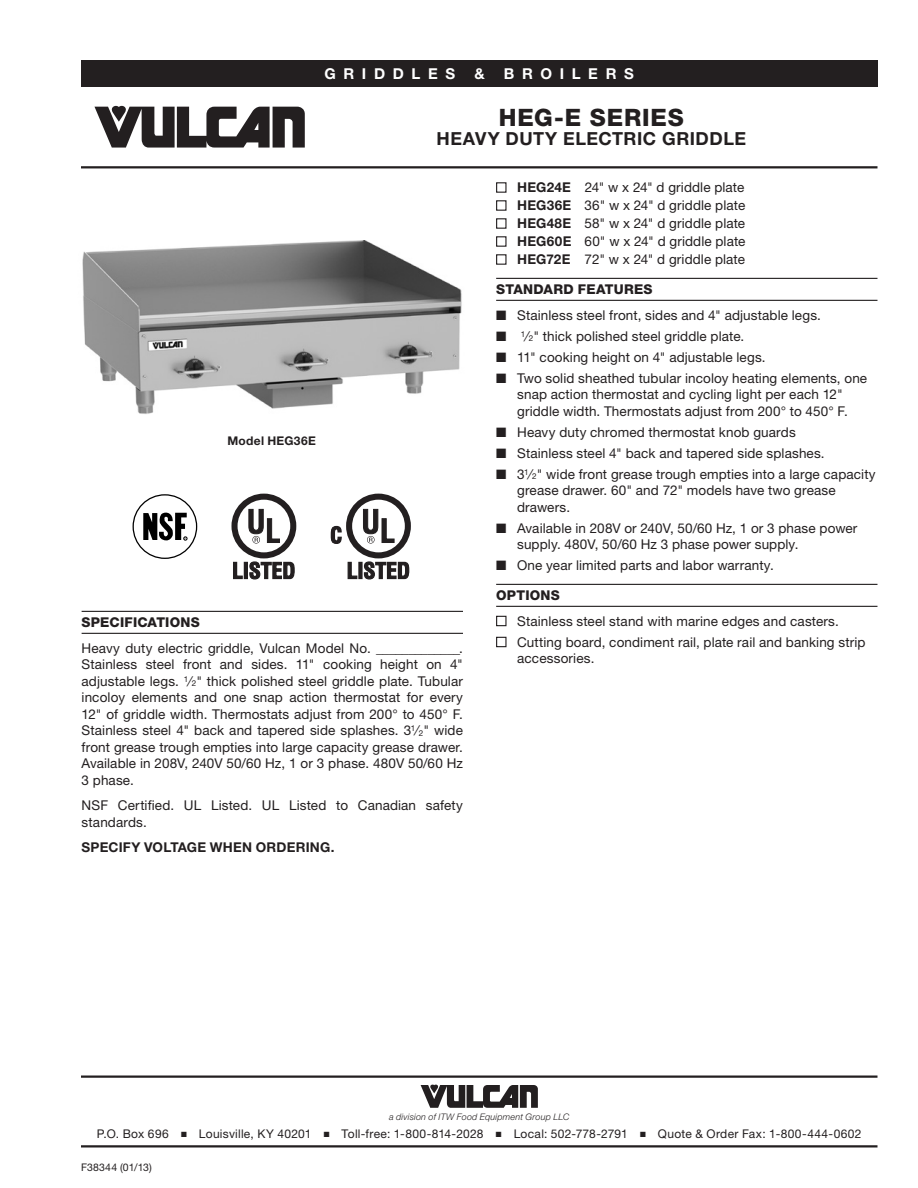
<style>
.page{position:relative;width:918px;height:1188px;background:#fff}
.page>*{position:absolute;margin:0;border:0;box-sizing:border-box;transform-origin:0 0}
.t1{font:800 24px "Helvetica Neue LT Std";letter-spacing:.035em;color:#231f20}
.Title_Sub_1{font:700 18px "Helvetica Neue LT Std";letter-spacing:.025em;color:#231f20}
.t2{font:700 15px "Helvetica Neue LT Std";letter-spacing:.51em;color:#fff}
.Body_1_Align-Justify{font:13.5px/16.5px "Helvetica Neue LT Std";letter-spacing:.01em;color:#231f20}
.Sub_Head_1{font:800 13.5px "Helvetica Neue LT Std";letter-spacing:.015em;color:#231f20}
.Body_1_Align-Justify-2{font:700 13.5px "Helvetica Neue LT Std";letter-spacing:.015em;color:#231f20}
.t3{font:12px "Helvetica Neue LT Std";letter-spacing:.025em;color:#231f20}
.Note-Image{font:700 12px "Helvetica Neue LT Std";letter-spacing:.02em;color:#231f20}
.t4{font:10.5px "Helvetica Neue LT Std";letter-spacing:.02em;color:#231f20}
.t5{font:italic 300 9px "Helvetica Neue LT Std";letter-spacing:.02em;color:#231f20}
.s1{font-weight:700}
.s2{font-size:8.1px}
</style>
<div class="page">
<div style="left:81px;top:60px;width:796px;height:27px;background:#231f20"></div>
<hr style="left:81px;top:1076px;width:797px;height:2px;background:#231f20">
<svg style="left:421px;top:1085px;width:117px;height:23px"></svg>
<hr style="left:81px;top:1145px;width:797px;height:3px;background:#231f20">
<svg style="left:94px;top:106px;width:211px;height:42px"></svg>
<hr style="left:81px;top:166px;width:797px;height:2px;background:#231f20">
<hr style="left:496px;top:278px;width:381px;height:1px;background:#231f20">
<hr style="left:496px;top:300px;width:381px;height:1px;background:#231f20">
<hr style="left:496px;top:584px;width:381px;height:1px;background:#231f20">
<hr style="left:496px;top:606px;width:381px;height:1px;background:#231f20">
<div style="left:496px;top:182px;width:11px;height:11px;border:1px solid #231f20"></div>
<div style="left:496px;top:200px;width:11px;height:11px;border:1px solid #231f20"></div>
<div style="left:496px;top:218px;width:11px;height:11px;border:1px solid #231f20"></div>
<div style="left:496px;top:236px;width:11px;height:11px;border:1px solid #231f20"></div>
<div style="left:496px;top:254px;width:11px;height:11px;border:1px solid #231f20"></div>
<div style="left:496px;top:616px;width:11px;height:10px;border:1px solid #231f20"></div>
<div style="left:496px;top:637px;width:11px;height:10px;border:1px solid #231f20"></div>
<hr style="left:82px;top:611px;width:381px;height:1px;background:#231f20">
<hr style="left:82px;top:633px;width:381px;height:1px;background:#231f20">
<div style="left:133px;top:494px;width:64px;height:65px;border:1px solid #000;border-radius:50%"></div>
<svg style="left:143px;top:512px;width:44px;height:28px"></svg>
<div style="left:231px;top:494px;width:65px;height:64px;border:6px solid #231f20;border-radius:50%"></div>
<svg style="left:248px;top:508px;width:32px;height:36px"></svg>
<svg style="left:233px;top:561px;width:10px;height:19px"></svg>
<hr style="left:244px;top:562px;width:4px;height:17px;background:#231f20">
<svg style="left:249px;top:561px;width:46px;height:19px"></svg>
<svg style="left:330px;top:493px;width:80px;height:87px"></svg>
<img style="left:82px;top:240px;width:380px;height:174px">
<p class="t2" style="left:324px;top:64px;width:132px">GRIDDLES</p>
<p class="t2" style="left:474px;top:64px;width:12px">&amp;</p>
<p class="t2" style="left:504px;top:64px;width:132px">BROILERS</p>
<p class="t1" style="left:499px;top:103px;width:186px">HEG-E SERIES</p>
<p class="Title_Sub_1" style="left:437px;top:128px;width:311px">HEAVY DUTY ELECTRIC GRIDDLE</p>
<p class="Body_1_Align-Justify" style="left:517px;top:179px;width:229px"><span class="s1">HEG24E</span> 24" w x 24" d griddle plate</p>
<p class="Body_1_Align-Justify" style="left:517px;top:197px;width:230px"><span class="s1">HEG36E</span> 36" w x 24" d griddle plate</p>
<p class="Body_1_Align-Justify" style="left:517px;top:215px;width:230px"><span class="s1">HEG48E</span> 58" w x 24" d griddle plate</p>
<p class="Body_1_Align-Justify" style="left:517px;top:233px;width:230px"><span class="s1">HEG60E</span> 60" w x 24" d griddle plate</p>
<p class="Body_1_Align-Justify" style="left:517px;top:251px;width:229px"><span class="s1">HEG72E</span> 72" w x 24" d griddle plate</p>
<p class="Sub_Head_1" style="left:496px;top:281px;width:158px">STANDARD FEATURES</p>
<p class="Body_1_Align-Justify" style="left:496px;top:306px;width:326px">■ Stainless steel front, sides and 4" adjustable legs.</p>
<p class="Body_1_Align-Justify" style="left:496px;top:327px;width:250px">■ <sup>1</sup>⁄<span class="s2">2</span>" thick polished steel griddle plate.</p>
<p class="Body_1_Align-Justify" style="left:496px;top:348px;width:271px">■ 11" cooking height on 4" adjustable legs.</p>
<p class="Body_1_Align-Justify" style="left:496px;top:369px;width:373px;text-align:center">■ Two solid sheathed tubular incoloy heating elements, one snap action thermostat and cycling light per each 12" griddle width. Thermostats adjust from 200° to 450° F.</p>
<p class="Body_1_Align-Justify" style="left:496px;top:423px;width:301px">■ Heavy duty chromed thermostat knob guards</p>
<p class="Body_1_Align-Justify" style="left:496px;top:444px;width:330px">■ Stainless steel 4" back and tapered side splashes.</p>
<p class="Body_1_Align-Justify" style="left:517px;top:465px;width:360px;text-indent:-21px">■ 3<sup>1</sup>⁄<span class="s2">2</span>" wide front grease trough empties into a large capacity grease drawer. 60" and 72" models have two grease drawers.</p>
<p class="Body_1_Align-Justify" style="left:517px;top:519px;width:342px;text-indent:-21px">■ Available in 208V or 240V, 50/60 Hz, 1 or 3 phase power supply. 480V, 50/60 Hz 3 phase power supply.</p>
<p class="Body_1_Align-Justify" style="left:496px;top:557px;width:279px">■ One year limited parts and labor warranty.</p>
<p class="Sub_Head_1" style="left:496px;top:587px;width:65px">OPTIONS</p>
<p class="Body_1_Align-Justify" style="left:517px;top:612px;width:323px">Stainless steel stand with marine edges and casters.</p>
<p class="Body_1_Align-Justify" style="left:517px;top:633px;width:350px">Cutting board, condiment rail, plate rail and banking strip accessories.</p>
<p class="Note-Image" style="left:228px;top:433px;width:90px">Model HEG36E</p>
<p class="Sub_Head_1" style="left:82px;top:614px;width:120px">SPECIFICATIONS</p>
<p class="Body_1_Align-Justify" style="left:82px;top:639px;width:383px;text-align:justify">Heavy duty electric griddle, Vulcan Model No. _____________.<br>Stainless steel front and sides. 11" cooking height on 4" adjustable legs. <sup>1</sup>⁄<span class="s2">2</span>" thick polished steel griddle plate. Tubular incoloy elements and one snap action thermostat for every 12" of griddle width. Thermostats adjust from 200° to 450° F.<br>Stainless steel 4" back and tapered side splashes. 3<sup>1</sup>⁄<span class="s2">2</span>" wide front grease trough empties into large capacity grease drawer.<br>Available in 208V, 240V 50/60 Hz, 1 or 3 phase. 480V 50/60 Hz 3 phase.</p>
<p class="Body_1_Align-Justify" style="left:82px;top:797px;width:383px">NSF Certified. UL Listed. UL Listed to Canadian safety standards.</p>
<p class="Body_1_Align-Justify-2" style="left:82px;top:839px;width:254px">SPECIFY VOLTAGE WHEN ORDERING.</p>
<p class="t5" style="left:389px;top:1111px;width:182px">a division of ITW Food Equipment Group LLC</p>
<p class="t3" style="left:97px;top:1127px;width:766px">P.O. Box 696 ■ Louisville, KY 40201 ■ Toll-free: 1-800-814-2028 ■ Local: 502-778-2791 ■ Quote &amp; Order Fax: 1-800-444-0602</p>
<p class="t4" style="left:81px;top:1161px;width:72px">F38344 (01/13)</p>
</div>
